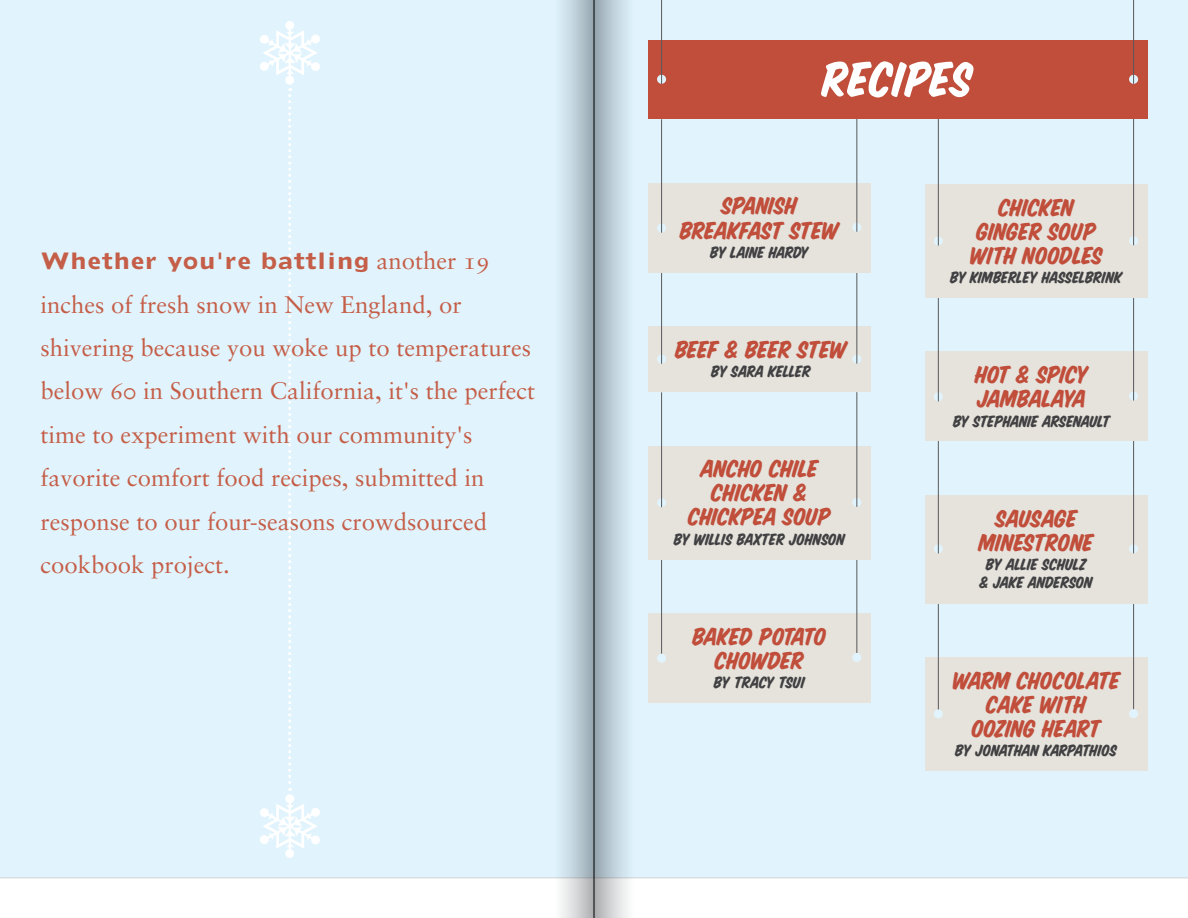
<style>
.page{position:relative;width:1188px;height:918px;background:#fff}
.page>*{position:absolute;margin:0;border:0;box-sizing:border-box;transform-origin:0 0}
.t1{font:54px "Sign Painter House Slant";letter-spacing:.005em;color:#fff}
.t2{font:27px/24px "Sign Painter House Slant";letter-spacing:-.005em;color:#c04e3b;text-align:center}
.t3{font:24px/43.5px "Sabon Roman Os F";color:#c55e48}
.t4{font:700 21px "Doric";color:#c55e48}
.t5{font:18px/18px "Sign Painter House Slant";letter-spacing:-.005em;color:#414042;text-align:center}
.s1{font-family:"Sabon Roman Os F";font-weight:400;font-size:24px}
</style>
<div class="page">
<div style="left:0;top:0;width:1188px;height:878px;background:#e1f4fd"></div>
<div style="left:925px;top:657px;width:223px;height:114px;background:#e6e3dc"></div>
<div style="left:934px;top:709px;width:9px;height:9px;background:#e1f4fd;border-radius:50%"></div>
<div style="left:1129px;top:709px;width:9px;height:9px;background:#e1f4fd;border-radius:50%"></div>
<hr style="left:938px;top:601px;width:1px;height:108px;background:#58595b">
<hr style="left:1133px;top:600px;width:1px;height:109px;background:#58595b">
<div style="left:648px;top:613px;width:223px;height:89px;background:#e6e3dc"></div>
<div style="left:657px;top:654px;width:9px;height:9px;background:#e1f4fd;border-radius:50%"></div>
<div style="left:852px;top:653px;width:9px;height:9px;background:#e1f4fd;border-radius:50%"></div>
<hr style="left:661px;top:549px;width:1px;height:105px;background:#58595b">
<hr style="left:857px;top:549px;width:1px;height:104px;background:#58595b">
<div style="left:925px;top:495px;width:223px;height:108px;background:#e6e3dc"></div>
<svg style="left:934px;top:544px;width:9px;height:9px"></svg>
<svg style="left:1129px;top:544px;width:9px;height:9px"></svg>
<hr style="left:938px;top:440px;width:1px;height:114px;background:#58595b">
<hr style="left:1133px;top:440px;width:1px;height:113px;background:#58595b">
<div style="left:648px;top:446px;width:223px;height:113px;background:#e6e3dc"></div>
<svg style="left:657px;top:498px;width:9px;height:9px"></svg>
<svg style="left:852px;top:498px;width:9px;height:9px"></svg>
<hr style="left:661px;top:392px;width:1px;height:115px;background:#58595b">
<hr style="left:857px;top:392px;width:1px;height:115px;background:#58595b">
<div style="left:648px;top:326px;width:223px;height:66px;background:#e6e3dc"></div>
<svg style="left:657px;top:355px;width:9px;height:9px"></svg>
<svg style="left:852px;top:355px;width:9px;height:9px"></svg>
<hr style="left:661px;top:259px;width:1px;height:105px;background:#58595b">
<hr style="left:857px;top:260px;width:1px;height:104px;background:#58595b">
<div style="left:925px;top:352px;width:223px;height:89px;background:#e6e3dc"></div>
<svg style="left:934px;top:392px;width:9px;height:9px"></svg>
<svg style="left:1129px;top:392px;width:9px;height:9px"></svg>
<hr style="left:938px;top:288px;width:1px;height:113px;background:#58595b">
<hr style="left:1133px;top:287px;width:1px;height:114px;background:#58595b">
<div style="left:648px;top:183px;width:223px;height:89px;background:#e6e3dc"></div>
<svg style="left:657px;top:224px;width:9px;height:9px"></svg>
<svg style="left:852px;top:223px;width:9px;height:9px"></svg>
<hr style="left:661px;top:119px;width:1px;height:114px;background:#58595b">
<hr style="left:857px;top:119px;width:1px;height:113px;background:#58595b">
<div style="left:925px;top:184px;width:223px;height:114px;background:#e6e3dc"></div>
<svg style="left:934px;top:236px;width:9px;height:10px"></svg>
<svg style="left:1129px;top:236px;width:9px;height:9px"></svg>
<hr style="left:938px;top:113px;width:1px;height:133px;background:#58595b">
<hr style="left:1133px;top:113px;width:1px;height:132px;background:#58595b">
<div style="left:648px;top:40px;width:500px;height:79px;background:#c04e3b"></div>
<hr style="left:0;top:878px;width:1188px;height:1px;background:#d1d3d4">
<svg style="left:657px;top:75px;width:9px;height:9px"></svg>
<hr style="left:661px;top:0;width:1px;height:84px;background:#58595b">
<svg style="left:1129px;top:75px;width:9px;height:9px"></svg>
<hr style="left:1133px;top:0;width:1px;height:84px;background:#58595b">
<svg style="left:288px;top:88px;width:3px;height:703px"></svg>
<div style="left:285px;top:21px;width:9px;height:9px;background:#fff;border-radius:50%"></div>
<div style="left:285px;top:76px;width:9px;height:9px;background:#fff;border-radius:50%"></div>
<svg style="left:260px;top:28px;width:60px;height:49px"></svg>
<div style="left:285px;top:794px;width:9px;height:9px;background:#fff;border-radius:50%"></div>
<div style="left:285px;top:849px;width:9px;height:9px;background:#fff;border-radius:50%"></div>
<svg style="left:260px;top:801px;width:60px;height:50px"></svg>
<svg style="left:595px;top:0;width:39px;height:918px"></svg>
<svg style="left:554px;top:0;width:40px;height:918px"></svg>
<hr style="left:594px;top:0;width:1px;height:918px;background:#000">
<p class="t4" style="left:40px;top:244px;width:451px">Whether you're battling <span class="s1">another 19</span></p>
<p class="t3" style="left:40px;top:282px;width:496px">inches of fresh snow in New England, or shivering because you woke up to temperatures below 60 in Southern California, it's the perfect time to experiment with our community's favorite comfort food recipes, submitted in response to our four-seasons crowdsourced cookbook project.</p>
<h1 class="t1" style="left:822px;top:56px;width:152px">RECIPES</h1>
<p class="t2" style="left:680px;top:195px;width:161px">SPANISH<br>BREAKFAST STEW</p>
<p class="t5" style="left:710px;top:244px;width:100px">BY LAINE HARDY</p>
<p class="t2" style="left:970px;top:196px;width:134px">CHICKEN<br>GINGER SOUP<br>WITH NOODLES</p>
<p class="t5" style="left:950px;top:269px;width:173px">BY KIMBERLEY HASSELBRINK</p>
<p class="t2" style="left:675px;top:338px;width:173px">BEEF &amp; BEER STEW</p>
<p class="t5" style="left:711px;top:363px;width:101px">BY SARA KELLER</p>
<p class="t2" style="left:975px;top:364px;width:114px;text-align:left">HOT &amp; SPICY<br>JAMBALAYA</p>
<p class="t5" style="left:953px;top:413px;width:159px">BY STEPHANIE ARSENAULT</p>
<p class="t2" style="left:688px;top:458px;width:144px">ANCHO CHILE<br>CHICKEN &amp;<br>CHICKPEA SOUP</p>
<p class="t5" style="left:674px;top:531px;width:173px">BY WILLIS BAXTER JOHNSON</p>
<p class="t2" style="left:692px;top:625px;width:135px">BAKED POTATO<br>CHOWDER</p>
<p class="t5" style="left:714px;top:674px;width:92px">BY TRACY TSUI</p>
<p class="t2" style="left:979px;top:507px;width:116px">SAUSAGE<br>MINESTRONE</p>
<p class="t5" style="left:980px;top:556px;width:115px">BY ALLIE SCHULZ &amp; JAKE ANDERSON</p>
<p class="t2" style="left:952px;top:669px;width:169px">WARM CHOCOLATE<br>CAKE WITH<br>OOZING HEART</p>
<p class="t5" style="left:955px;top:742px;width:163px">BY JONATHAN KARPATHIOS</p>
</div>
